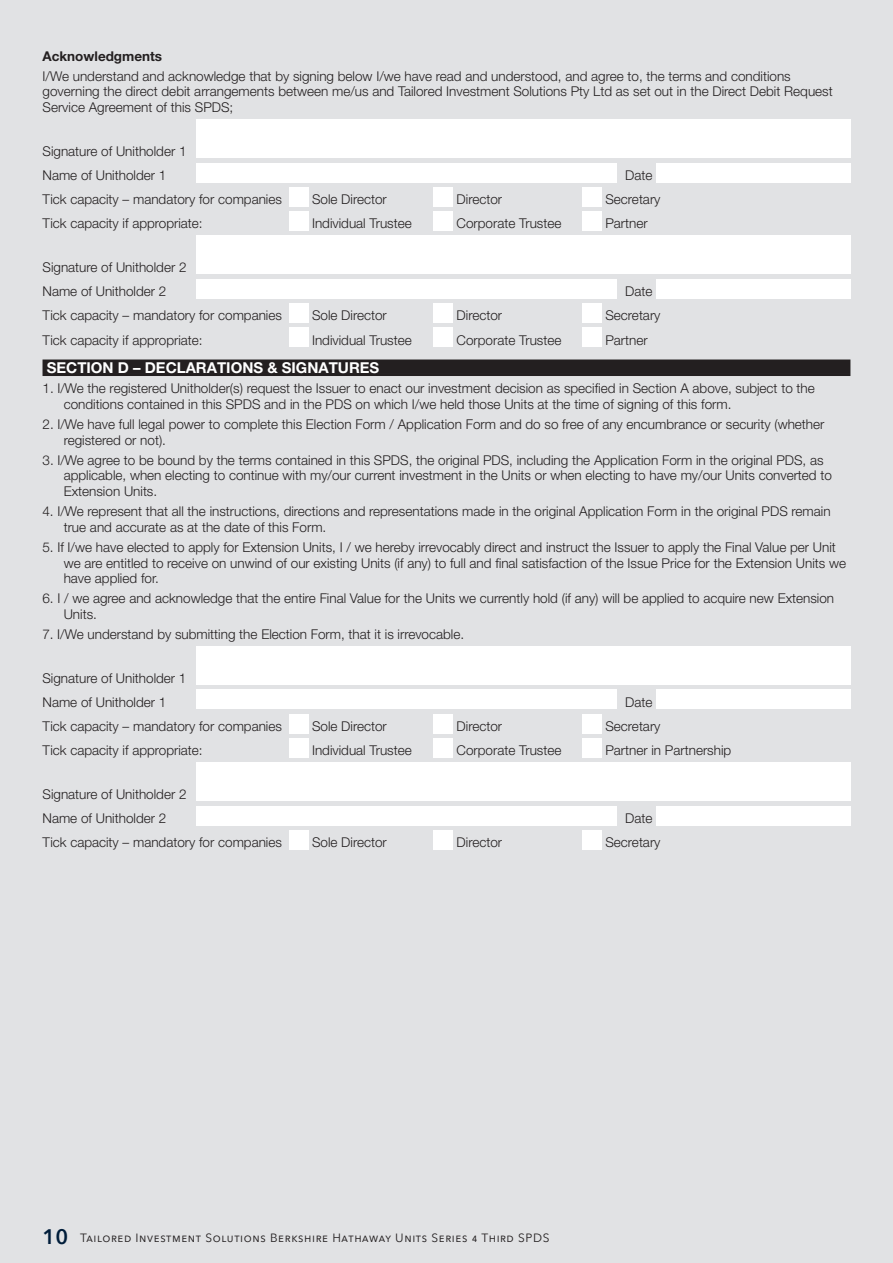
<style>
.page{position:relative;width:893px;height:1263px;background:#e1e2e4}
.page>*{position:absolute;margin:0;border:0;box-sizing:border-box;transform-origin:0 0}
.t1{font:700 15px "Helvetica Neue LT Pro";color:#fff}
.t2{font:300 13.5px/15.8px "Helvetica Neue LT Pro";color:#231f20}
.t3{font:700 13.5px "Helvetica Neue LT Pro";color:#231f20}
.t4{font:12px "Avenir Next";letter-spacing:.05em;color:#231f20}
.s1{font-weight:600;font-size:21px;color:#001d3a}
</style>
<div class="page">
<div style="left:43px;top:359px;width:807px;height:14px;background:#231f20"></div>
<hr style="left:43px;top:373px;width:807px;height:3px;background:#231f20">
<div style="left:196px;top:120px;width:654px;height:38px;background:#fff"></div>
<div style="left:196px;top:163px;width:421px;height:19px;background:#fff"></div>
<div style="left:656px;top:163px;width:194px;height:19px;background:#fff"></div>
<div style="left:289px;top:187px;width:19px;height:19px;background:#fff"></div>
<div style="left:434px;top:187px;width:19px;height:19px;background:#fff"></div>
<div style="left:583px;top:187px;width:19px;height:19px;background:#fff"></div>
<div style="left:289px;top:211px;width:19px;height:20px;background:#fff"></div>
<div style="left:434px;top:211px;width:19px;height:20px;background:#fff"></div>
<div style="left:583px;top:211px;width:19px;height:20px;background:#fff"></div>
<div style="left:196px;top:236px;width:654px;height:38px;background:#fff"></div>
<div style="left:196px;top:279px;width:421px;height:19px;background:#fff"></div>
<div style="left:656px;top:279px;width:194px;height:19px;background:#fff"></div>
<div style="left:289px;top:303px;width:19px;height:19px;background:#fff"></div>
<div style="left:434px;top:303px;width:19px;height:19px;background:#fff"></div>
<div style="left:583px;top:303px;width:19px;height:19px;background:#fff"></div>
<div style="left:289px;top:328px;width:19px;height:19px;background:#fff"></div>
<div style="left:434px;top:328px;width:19px;height:19px;background:#fff"></div>
<div style="left:583px;top:328px;width:19px;height:19px;background:#fff"></div>
<div style="left:196px;top:646px;width:654px;height:39px;background:#fff"></div>
<div style="left:196px;top:690px;width:421px;height:19px;background:#fff"></div>
<div style="left:656px;top:690px;width:194px;height:19px;background:#fff"></div>
<div style="left:289px;top:714px;width:19px;height:19px;background:#fff"></div>
<div style="left:434px;top:714px;width:19px;height:19px;background:#fff"></div>
<div style="left:583px;top:714px;width:19px;height:19px;background:#fff"></div>
<div style="left:289px;top:738px;width:19px;height:19px;background:#fff"></div>
<div style="left:434px;top:738px;width:19px;height:19px;background:#fff"></div>
<div style="left:583px;top:738px;width:19px;height:19px;background:#fff"></div>
<div style="left:196px;top:763px;width:654px;height:38px;background:#fff"></div>
<div style="left:196px;top:806px;width:421px;height:19px;background:#fff"></div>
<div style="left:656px;top:806px;width:194px;height:19px;background:#fff"></div>
<div style="left:289px;top:830px;width:19px;height:19px;background:#fff"></div>
<div style="left:434px;top:830px;width:19px;height:19px;background:#fff"></div>
<div style="left:583px;top:830px;width:19px;height:19px;background:#fff"></div>
<p class="t3" style="left:43px;top:48px;width:121px">Acknowledgments</p>
<p class="t2" style="left:43px;top:68px;width:792px">I/We understand and acknowledge that by signing below I/we have read and understood, and agree to, the terms and conditions governing the direct debit arrangements between me/us and Tailored Investment Solutions Pty Ltd as set out in the Direct Debit Request<br>Service Agreement of this SPDS;</p>
<p class="t2" style="left:43px;top:138px;width:146px;line-height:24.3px">Signature of Unitholder 1<br>Name of Unitholder 1</p>
<p class="t2" style="left:625px;top:167px;width:29px">Date</p>
<p class="t2" style="left:43px;top:191px;width:241px">Tick capacity – mandatory for companies</p>
<p class="t2" style="left:312px;top:191px;width:76px">Sole Director</p>
<p class="t2" style="left:457px;top:191px;width:47px">Director</p>
<p class="t2" style="left:605px;top:191px;width:57px">Secretary</p>
<p class="t2" style="left:43px;top:215px;width:162px">Tick capacity if appropriate:</p>
<p class="t2" style="left:312px;top:215px;width:101px">Individual Trustee</p>
<p class="t2" style="left:457px;top:215px;width:106px">Corporate Trustee</p>
<p class="t2" style="left:605px;top:215px;width:44px">Partner</p>
<p class="t2" style="left:43px;top:254px;width:146px;line-height:24.3px">Signature of Unitholder 2<br>Name of Unitholder 2</p>
<p class="t2" style="left:625px;top:283px;width:29px">Date</p>
<p class="t2" style="left:43px;top:307px;width:241px">Tick capacity – mandatory for companies</p>
<p class="t2" style="left:312px;top:307px;width:76px">Sole Director</p>
<p class="t2" style="left:457px;top:307px;width:47px">Director</p>
<p class="t2" style="left:605px;top:307px;width:57px">Secretary</p>
<p class="t2" style="left:43px;top:332px;width:162px">Tick capacity if appropriate:</p>
<p class="t2" style="left:312px;top:332px;width:101px">Individual Trustee</p>
<p class="t2" style="left:457px;top:332px;width:106px">Corporate Trustee</p>
<p class="t2" style="left:605px;top:332px;width:44px">Partner</p>
<p class="t1" style="left:47px;top:358px;width:334px">SECTION D – DECLARATIONS &amp; SIGNATURES</p>
<p class="t2" style="left:64px;top:380px;width:753px;text-indent:-21px">1. I/We the registered Unitholder(s) request the Issuer to enact our investment decision as specified in Section A above, subject to the conditions contained in this SPDS and in the PDS on which I/we held those Units at the time of signing of this form.</p>
<p class="t2" style="left:64px;top:416px;width:762px;text-indent:-21px">2. I/We have full legal power to complete this Election Form / Application Form and do so free of any encumbrance or security (whether registered or not).</p>
<p class="t2" style="left:64px;top:452px;width:770px;text-indent:-21px">3. I/We agree to be bound by the terms contained in this SPDS, the original PDS, including the Application Form in the original PDS, as applicable, when electing to continue with my/our current investment in the Units or when electing to have my/our Units converted to<br>Extension Units.</p>
<p class="t2" style="left:64px;top:503px;width:768px;text-indent:-21px">4. I/We represent that all the instructions, directions and representations made in the original Application Form in the original PDS remain true and accurate as at the date of this Form.</p>
<p class="t2" style="left:64px;top:539px;width:784px;text-indent:-21px">5. If I/we have elected to apply for Extension Units, I / we hereby irrevocably direct and instruct the Issuer to apply the Final Value per Unit we are entitled to receive on unwind of our existing Units (if any) to full and final satisfaction of the Issue Price for the Extension Units we have applied for.</p>
<p class="t2" style="left:64px;top:590px;width:772px;text-indent:-21px">6. I / we agree and acknowledge that the entire Final Value for the Units we currently hold (if any) will be applied to acquire new Extension<br>Units.</p>
<p class="t2" style="left:42px;top:626px;width:423px">7. I/We understand by submitting the Election Form, that it is irrevocable.</p>
<p class="t2" style="left:42px;top:665px;width:146px;line-height:24.2px">Signature of Unitholder 1<br>Name of Unitholder 1</p>
<p class="t2" style="left:625px;top:694px;width:29px">Date</p>
<p class="t2" style="left:43px;top:718px;width:241px">Tick capacity – mandatory for companies</p>
<p class="t2" style="left:312px;top:718px;width:76px">Sole Director</p>
<p class="t2" style="left:457px;top:718px;width:47px">Director</p>
<p class="t2" style="left:605px;top:718px;width:57px">Secretary</p>
<p class="t2" style="left:43px;top:742px;width:162px">Tick capacity if appropriate:</p>
<p class="t2" style="left:312px;top:742px;width:101px">Individual Trustee</p>
<p class="t2" style="left:457px;top:742px;width:106px">Corporate Trustee</p>
<p class="t2" style="left:605px;top:742px;width:127px">Partner in Partnership</p>
<p class="t2" style="left:43px;top:781px;width:146px;line-height:24.3px">Signature of Unitholder 2<br>Name of Unitholder 2</p>
<p class="t2" style="left:625px;top:810px;width:29px">Date</p>
<p class="t2" style="left:43px;top:834px;width:241px">Tick capacity – mandatory for companies</p>
<p class="t2" style="left:312px;top:834px;width:76px">Sole Director</p>
<p class="t2" style="left:457px;top:834px;width:47px">Director</p>
<p class="t2" style="left:605px;top:834px;width:57px">Secretary</p>
<p class="t4" style="left:43px;top:1227px;width:508px"><span class="s1">10</span> Tailored Investment Solutions Berkshire Hathaway Units Series 4 Third SPDS</p>
</div>
